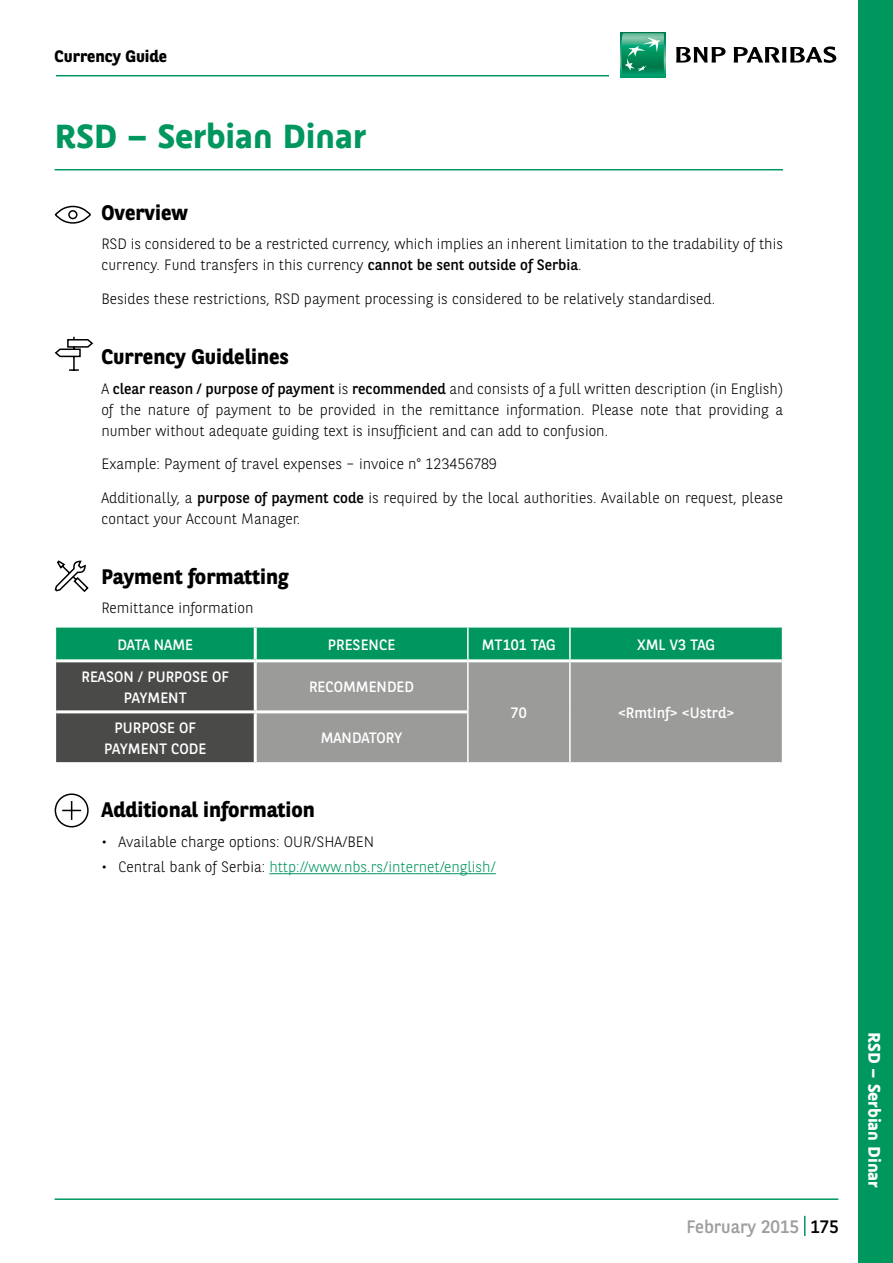
<style>
.page{position:relative;width:893px;height:1263px;background:#fff}
.page>*{position:absolute;margin:0;border:0;box-sizing:border-box;transform-origin:0 0}
.t1{font:700 36px "BNPP Type";color:#00975f}
.t2{font:700 21px "BNPP Sans";color:#000}
.t3{font:700 18px "BNPP Type";color:#fff}
.t4{font:18px "BNPP Sans";color:#9d9d9c}
.t5{font:700 16.5px "BNPP Sans";color:#000}
.t6{font:300 15px/21px "BNPP Sans";color:#000}
.t7{font:15px/21px "BNPP Sans";color:#fff}
.t8{font:300 15px "BNPP Sans";color:#00975f}
.s1{font-weight:400}
.s2{color:#000}
</style>
<div class="page">
<div style="left:858px;top:0;width:35px;height:1263px;background:#00975f"></div>
<svg style="left:804px;top:1216px;width:1px;height:20px"></svg>
<hr style="left:55px;top:1198px;width:783px;height:2px;background:#00975f">
<hr style="left:56px;top:75px;width:783px;height:1px;background:#00975f">
<div style="left:609px;top:21px;width:238px;height:67px;background:#fff"></div>
<svg style="left:620px;top:32px;width:45px;height:45px"></svg>
<svg style="left:621px;top:33px;width:43px;height:43px;background:#2ea279"></svg>
<svg style="left:676px;top:47px;width:49px;height:16px"></svg>
<svg style="left:734px;top:46px;width:102px;height:17px"></svg>
<hr style="left:269px;top:873px;width:227px;height:1px;background:#00975f">
<svg style="left:54px;top:205px;width:37px;height:19px"></svg>
<svg style="left:54px;top:336px;width:40px;height:35px"></svg>
<svg style="left:54px;top:560px;width:35px;height:32px"></svg>
<svg style="left:56px;top:628px;width:726px;height:134px;background:#237455"></svg>
<div style="left:257px;top:662px;width:525px;height:100px;background:#9b9b9a"></div>
<hr style="left:254px;top:628px;width:3px;height:31px;background:#fff">
<hr style="left:467px;top:628px;width:2px;height:31px;background:#fff">
<hr style="left:569px;top:628px;width:2px;height:31px;background:#fff">
<hr style="left:56px;top:659px;width:199px;height:3px;background:#fff">
<hr style="left:56px;top:710px;width:199px;height:3px;background:#fff">
<hr style="left:254px;top:662px;width:3px;height:48px;background:#fff">
<hr style="left:254px;top:713px;width:3px;height:49px;background:#fff">
<hr style="left:255px;top:659px;width:213px;height:3px;background:#fff">
<hr style="left:255px;top:710px;width:212px;height:3px;background:#fff">
<hr style="left:467px;top:662px;width:2px;height:50px;background:#fff">
<hr style="left:467px;top:712px;width:2px;height:50px;background:#fff">
<hr style="left:468px;top:659px;width:102px;height:3px;background:#fff">
<hr style="left:569px;top:662px;width:2px;height:50px;background:#fff">
<hr style="left:569px;top:712px;width:2px;height:50px;background:#fff">
<hr style="left:570px;top:659px;width:212px;height:3px;background:#fff">
<svg style="left:54px;top:793px;width:35px;height:35px"></svg>
<hr style="left:55px;top:169px;width:728px;height:1px;background:#00975f">
<p class="t5" style="left:55px;top:45px;width:114px">Currency Guide</p>
<h1 class="t1" style="left:55px;top:109px;width:313px">RSD – Serbian Dinar</h1>
<h2 class="t2" style="left:101px;top:198px;width:88px">Overview</h2>
<p class="t6" style="left:101px;top:233px;width:683px">RSD is considered to be a restricted currency, which implies an inherent limitation to the tradability of this currency. Fund transfers in this currency <span class="s1">cannot be sent outside of Serbia</span>.</p>
<p class="t6" style="left:101px;top:288px;width:615px">Besides these restrictions, RSD payment processing is considered to be relatively standardised.</p>
<h2 class="t2" style="left:101px;top:342px;width:189px">Currency Guidelines</h2>
<p class="t6" style="left:101px;top:377px;width:683px;text-align:justify">A <span class="s1">clear reason / purpose of payment</span> is <span class="s1">recommended</span> and consists of a full written description (in English) of the nature of payment to be provided in the remittance information. Please note that providing a number without adequate guiding text is insufficient and can add to confusion.</p>
<p class="t6" style="left:101px;top:453px;width:397px">Example: Payment of travel expenses – invoice n° 123456789</p>
<p class="t6" style="left:101px;top:487px;width:683px">Additionally, a <span class="s1">purpose of payment code</span> is required by the local authorities. Available on request, please contact your Account Manager.</p>
<h2 class="t2" style="left:101px;top:562px;width:189px">Payment formatting</h2>
<p class="t6" style="left:101px;top:597px;width:154px">Remittance information</p>
<p class="t7" style="left:117px;top:633px;width:66px">DATA NAME</p>
<p class="t7" style="left:328px;top:633px;width:67px">PRESENCE</p>
<p class="t7" style="left:482px;top:633px;width:76px">MT101 TAG</p>
<p class="t7" style="left:637px;top:633px;width:80px">XML V3 TAG</p>
<p class="t7" style="left:124px;top:665px;width:107px;text-indent:-42px">REASON / PURPOSE OF<br>PAYME</p>
<p class="t7" style="left:309px;top:676px;width:37px">RECOMME</p>
<p class="t7" style="left:377px;top:676px;width:20px">NDED</p>
<p class="t7" style="left:168px;top:686px;width:20px">NT</p>
<p class="t7" style="left:104px;top:716px;width:93px;text-indent:10px">PURPOSE OF<br>PAYME</p>
<p class="t7" style="left:149px;top:737px;width:41px">NT CODE</p>
<p class="t7" style="left:321px;top:727px;width:66px">MANDATORY</p>
<p class="t7" style="left:511px;top:701px;width:17px">70</p>
<p class="t7" style="left:618px;top:701px;width:118px">&lt;RmtInf&gt; &lt;Ustrd&gt;</p>
<h2 class="t2" style="left:101px;top:796px;width:215px">Additional information</h2>
<p class="t6" style="left:101px;top:830px;width:274px">• Available charge options: OUR/SHA/BEN</p>
<p class="t8" style="left:101px;top:857px;width:396px"><span class="s2">• Central bank of Serbia:</span> http://www.nbs.rs/internet/english/</p>
<p class="t4" style="left:686px;top:1214px;width:154px">February 2015 <span class="s2">175</span></p>
<p class="t3" style="left:888px;top:1032px;width:157px;rotate:90deg">RSD – Serbian Dinar</p>
</div>
